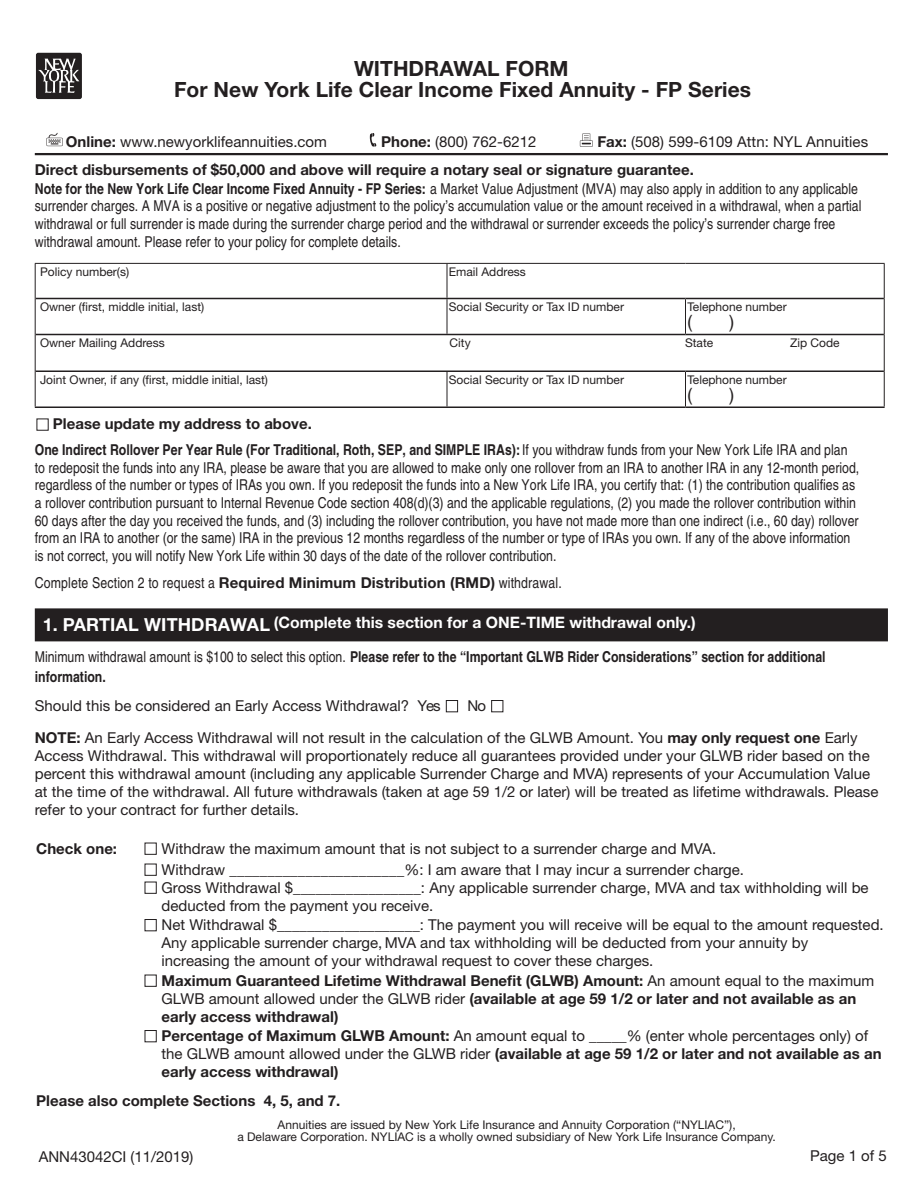
<style>
.page{position:relative;width:918px;height:1188px;background:#fff}
.page>*{position:absolute;margin:0;border:0;box-sizing:border-box;transform-origin:0 0}
.Paragraph_Style1{font:700 21px "Helvetica Neue LT Std";letter-spacing:.005em;color:#231f20}
.Paragraph_Style17{font:18px "Helvetica Neue LT Std";color:#231f20}
.Paragraph_Style4{font:700 15.75px "Helvetica Neue LT Std";color:#fff}
.Paragraph_Style4-2{font:15px/17.7px "Helvetica Narrow OTF";color:#231f20}
.Paragraph_Style1-2{font:15px/18px "Helvetica Neue LT Std";color:#231f20}
.Paragraph_Style4-3{font:700 15px/18px "Helvetica Neue LT Std";color:#231f20}
.t1{font:700 15px/19.5px "Helvetica Narrow OTF";color:#231f20}
.Paragraph_Style17-2{font:12px "Helvetica Neue LT Std";color:#231f20}
.s1{font-weight:700}
.s2{font-family:"Helvetica Neue LT Std";font-weight:700}
.s3{font-size:18px}
.s4{font-weight:400}
</style>
<div class="page">
<div style="left:36px;top:53px;width:46px;height:46px;background:#231f20;border-radius:2px"></div>
<svg style="left:38px;top:59px;width:41px;height:34px"></svg>
<hr style="left:35px;top:153px;width:853px;height:2px;background:#231f20">
<div style="left:35px;top:608px;width:853px;height:33px;background:#231f20"></div>
<svg style="left:46px;top:133px;width:17px;height:13px"></svg>
<svg style="left:370px;top:133px;width:6px;height:14px"></svg>
<svg style="left:580px;top:134px;width:13px;height:13px"></svg>
<hr style="left:35px;top:264px;width:1px;height:35px;background:#231f20">
<hr style="left:35px;top:263px;width:412px;height:1px;background:#231f20">
<hr style="left:447px;top:264px;width:1px;height:34px;background:#231f20">
<hr style="left:447px;top:263px;width:239px;height:1px;background:#231f20">
<hr style="left:686px;top:263px;width:199px;height:1px;background:#231f20">
<hr style="left:884px;top:264px;width:1px;height:35px;background:#231f20">
<hr style="left:35px;top:299px;width:1px;height:36px;background:#231f20">
<hr style="left:35px;top:335px;width:1px;height:36px;background:#231f20">
<hr style="left:35px;top:371px;width:1px;height:36px;background:#231f20">
<hr style="left:36px;top:298px;width:411px;height:1px;background:#231f20">
<hr style="left:447px;top:298px;width:239px;height:1px;background:#231f20">
<hr style="left:686px;top:298px;width:198px;height:1px;background:#231f20">
<hr style="left:447px;top:299px;width:1px;height:35px;background:#231f20">
<hr style="left:685px;top:299px;width:1px;height:35px;background:#231f20">
<hr style="left:884px;top:299px;width:1px;height:36px;background:#231f20">
<hr style="left:884px;top:335px;width:1px;height:36px;background:#231f20">
<hr style="left:447px;top:372px;width:1px;height:35px;background:#231f20">
<hr style="left:685px;top:372px;width:1px;height:35px;background:#231f20">
<hr style="left:884px;top:371px;width:1px;height:36px;background:#231f20">
<hr style="left:36px;top:334px;width:411px;height:1px;background:#231f20">
<hr style="left:447px;top:334px;width:239px;height:1px;background:#231f20">
<hr style="left:686px;top:334px;width:198px;height:1px;background:#231f20">
<hr style="left:36px;top:371px;width:411px;height:1px;background:#231f20">
<hr style="left:447px;top:371px;width:239px;height:1px;background:#231f20">
<hr style="left:686px;top:371px;width:198px;height:1px;background:#231f20">
<hr style="left:35px;top:407px;width:412px;height:1px;background:#231f20">
<hr style="left:447px;top:407px;width:239px;height:1px;background:#231f20">
<hr style="left:686px;top:407px;width:199px;height:1px;background:#231f20">
<div style="left:446px;top:700px;width:12px;height:12px;border:1px solid #231f20"></div>
<div style="left:491px;top:700px;width:12px;height:12px;border:1px solid #231f20"></div>
<div style="left:145px;top:843px;width:12px;height:12px;border:1px solid #231f20"></div>
<div style="left:145px;top:864px;width:12px;height:12px;border:1px solid #231f20"></div>
<div style="left:145px;top:882px;width:12px;height:12px;border:1px solid #231f20"></div>
<div style="left:145px;top:919px;width:12px;height:12px;border:1px solid #231f20"></div>
<div style="left:145px;top:975px;width:12px;height:12px;border:1px solid #231f20"></div>
<div style="left:145px;top:1030px;width:12px;height:12px;border:1px solid #231f20"></div>
<p class="Paragraph_Style1" style="left:354px;top:56px;width:216px">WITHDRAWAL FORM</p>
<p class="Paragraph_Style1" style="left:174px;top:77px;width:579px">For New York Life Clear Income Fixed Annuity - FP Series</p>
<p class="Paragraph_Style1-2" style="left:66px;top:132px;width:263px"><span class="s1">Online:</span> www.newyorklifeannuities.com</p>
<p class="Paragraph_Style1-2" style="left:381px;top:132px;width:157px"><span class="s1">Phone:</span> (800) 762-6212</p>
<p class="Paragraph_Style1-2" style="left:597px;top:132px;width:272px"><span class="s1">Fax:</span> (508) 599-6109 Attn: NYL Annuities</p>
<p class="Paragraph_Style4-3" style="left:35px;top:160px;width:661px">Direct disbursements of $50,000 and above will require a notary seal or signature guarantee.</p>
<p class="Paragraph_Style4-2" style="left:35px;top:180px;width:828px"><span class="s1">Note for the New York Life Clear Income Fixed Annuity - FP Series:</span> a Market Value Adjustment (MVA) may also apply in addition to any applicable surrender charges. A MVA is a positive or negative adjustment to the policy’s accumulation value or the amount received in a withdrawal, when a partial withdrawal or full surrender is made during the surrender charge period and the withdrawal or surrender exceeds the policy’s surrender charge free withdrawal amount. Please refer to your policy for complete details.</p>
<p class="Paragraph_Style17-2" style="left:40px;top:265px;width:91px">Policy number(s)</p>
<p class="Paragraph_Style17-2" style="left:449px;top:265px;width:78px">Email Address</p>
<p class="Paragraph_Style17-2" style="left:40px;top:300px;width:166px">Owner (first, middle initial, last)</p>
<p class="Paragraph_Style17-2" style="left:449px;top:300px;width:177px">Social Security or Tax ID number</p>
<p class="Paragraph_Style17-2" style="left:687px;top:300px;width:101px">Telephone number</p>
<p class="Paragraph_Style17" style="left:687px;top:311px;width:6px">(</p>
<p class="Paragraph_Style17" style="left:729px;top:311px;width:6px">)</p>
<p class="Paragraph_Style17-2" style="left:40px;top:336px;width:126px">Owner Mailing Address</p>
<p class="Paragraph_Style17-2" style="left:450px;top:336px;width:23px">City</p>
<p class="Paragraph_Style17-2" style="left:685px;top:336px;width:30px">State</p>
<p class="Paragraph_Style17-2" style="left:790px;top:336px;width:51px">Zip Code</p>
<p class="Paragraph_Style17-2" style="left:40px;top:373px;width:230px">Joint Owner, if any (first, middle initial, last)</p>
<p class="Paragraph_Style17-2" style="left:449px;top:373px;width:177px">Social Security or Tax ID number</p>
<p class="Paragraph_Style17-2" style="left:687px;top:373px;width:101px">Telephone number</p>
<p class="Paragraph_Style17" style="left:687px;top:383px;width:6px">(</p>
<p class="Paragraph_Style17" style="left:729px;top:383px;width:6px">)</p>
<p class="Paragraph_Style4-3" style="left:53px;top:415px;width:260px">Please update my address to above.</p>
<p class="Paragraph_Style4-2" style="left:35px;top:441px;width:826px"><span class="s1">One Indirect Rollover Per Year Rule (For Traditional, Roth, SEP, and SIMPLE IRAs):</span>If you withdraw funds from your New York Life IRA and plan to redeposit the funds into any IRA, please be aware that you are allowed to make only one rollover from an IRA to another IRA in any 12-month period, regardless of the number or types of IRAs you own. If you redeposit the funds into a New York Life IRA, you certify that: (1) the contribution qualifies as a rollover contribution pursuant to Internal Revenue Code section 408(d)(3) and the applicable regulations, (2) you made the rollover contribution within 60 days after the day you received the funds, and (3) including the rollover contribution, you have not made more than one indirect (i.e., 60 day) rollover from an IRA to another (or the same) IRA in the previous 12 months regardless of the number or type of IRAs you own. If any of the above information is not correct, you will notify New York Life within 30 days of the date of the rollover contribution.</p>
<p class="Paragraph_Style4-2" style="left:35px;top:574px;width:529px">Complete Section 2 to request a <span class="s2">Required Minimum Distribution (RMD)</span> withdrawal.</p>
<p class="Paragraph_Style4" style="left:43px;top:613px;width:654px"><span class="s3">1. PARTIAL WITHDRAWAL</span> (Complete this section for a ONE-TIME withdrawal only.)</p>
<p class="t1" style="left:35px;top:647px;width:792px"><span class="s4">Minimum withdrawal amount is $100 to select this option.</span> Please refer to the “Important GLWB Rider Considerations” section for additional information.</p>
<p class="Paragraph_Style1-2" style="left:35px;top:697px;width:407px">Should this be considered an Early Access Withdrawal? Yes</p>
<p class="Paragraph_Style1-2" style="left:468px;top:697px;width:20px">No</p>
<p class="Paragraph_Style1-2" style="left:35px;top:728px;width:845px"><span class="s1">NOTE:</span> An Early Access Withdrawal will not result in the calculation of the GLWB Amount. You <span class="s1">may only request one</span> Early Access Withdrawal. This withdrawal will proportionately reduce all guarantees provided under your GLWB rider based on the percent this withdrawal amount (including any applicable Surrender Charge and MVA) represents of your Accumulation Value at the time of the withdrawal. All future withdrawals (taken at age 59 1/2 or later) will be treated as lifetime withdrawals. Please refer to your contract for further details.</p>
<p class="Paragraph_Style4-3" style="left:36px;top:839px;width:82px">Check one:</p>
<p class="Paragraph_Style1-2" style="left:162px;top:839px;width:556px">Withdraw the maximum amount that is not subject to a surrender charge and MVA.</p>
<p class="Paragraph_Style1-2" style="left:162px;top:860px;width:584px">Withdraw _______________________%: I am aware that I may incur a surrender charge.</p>
<p class="Paragraph_Style1-2" style="left:162px;top:878px;width:709px">Gross Withdrawal $_________________: Any applicable surrender charge, MVA and tax withholding will be deducted from the payment you receive.</p>
<p class="Paragraph_Style1-2" style="left:162px;top:916px;width:724px">Net Withdrawal $___________________: The payment you will receive will be equal to the amount requested.<br>Any applicable surrender charge, MVA and tax withholding will be deducted from your annuity by<br>increasing the amount of your withdrawal request to cover these charges.</p>
<p class="Paragraph_Style4-3" style="left:162px;top:971px;width:714px">Maximum Guaranteed Lifetime Withdrawal Benefit (GLWB) Amount: <span class="s4">An amount equal to the maximum<br>GLWB amount allowed under the GLWB rider</span> (available at age 59 1/2 or later and not available as an early access withdrawal)</p>
<p class="Paragraph_Style4-3" style="left:162px;top:1026px;width:722px">Percentage of Maximum GLWB Amount: <span class="s4">An amount equal to _____% (enter whole percentages only) of the GLWB amount allowed under the GLWB rider</span> (available at age 59 1/2 or later and not available as an early access withdrawal)</p>
<p class="Paragraph_Style4-3" style="left:36px;top:1091px;width:306px">Please also complete Sections 4, 5, and 7.</p>
<p class="Paragraph_Style17-2" style="left:278px;top:1118px;width:460px">Annuities are issued by New York Life Insurance and Annuity Corporation (“NYLIAC”),</p>
<p class="Paragraph_Style17-2" style="left:237px;top:1130px;width:540px">a Delaware Corporation. NYLIAC is a wholly owned subsidiary of New York Life Insurance Company.</p>
<p class="Paragraph_Style1-2" style="left:39px;top:1148px;width:156px">ANN43042CI (11/2019)</p>
<p class="Paragraph_Style1-2" style="left:810px;top:1147px;width:78px">Page 1 of 5</p>
</div>
